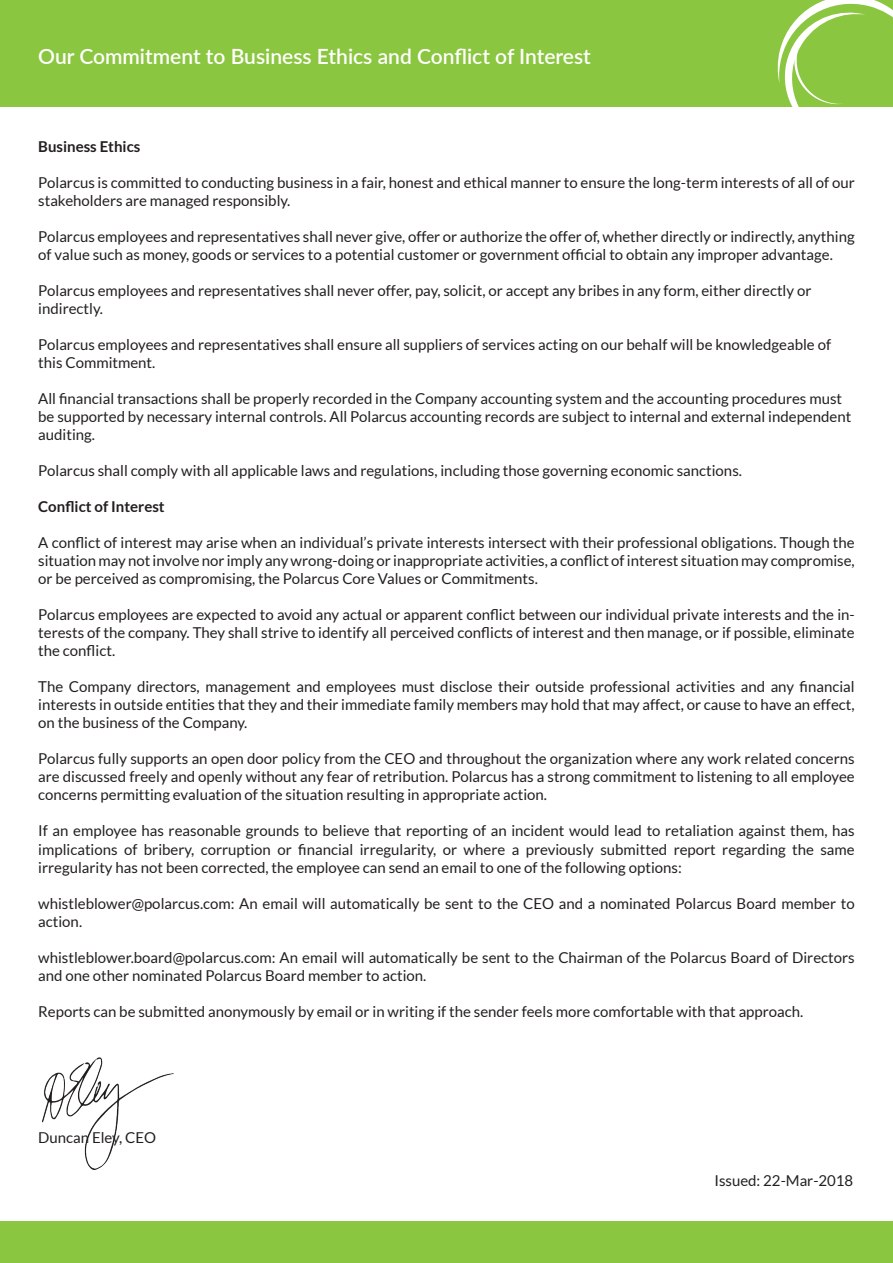
<style>
.page{position:relative;width:893px;height:1263px;background:#fff}
.page>*{position:absolute;margin:0;border:0;box-sizing:border-box;transform-origin:0 0}
.t1{font:600 21px "Lato";color:#fff}
.t2{font:15px/18px "Lato";color:#231f20}
.t3{font:700 15px "Lato";color:#231f20}
</style>
<div class="page">
<div style="left:0;top:0;width:893px;height:106px;background:#8bc640"></div>
<svg style="left:778px;top:0;width:115px;height:107px"></svg>
<div style="left:0;top:1221px;width:893px;height:42px;background:#8bc640"></div>
<img style="left:42px;top:1057px;width:132px;height:113px">
<h1 class="t1" style="left:38px;top:41px;width:554px">Our Commitment to Business Ethics and Conflict of Interest</h1>
<p class="t3" style="left:38px;top:138px;width:104px">Business Ethics</p>
<p class="t2" style="left:38px;top:174px;width:818px">Polarcus is committed to conducting business in a fair, honest and ethical manner to ensure the long-term interests of all of our stakeholders are managed responsibly.</p>
<p class="t2" style="left:38px;top:228px;width:818px">Polarcus employees and representatives shall never give, offer or authorize the offer of, whether directly or indirectly, anything of value such as money, goods or services to a potential customer or government official to obtain any improper advantage.</p>
<p class="t2" style="left:38px;top:282px;width:775px">Polarcus employees and representatives shall never offer, pay, solicit, or accept any bribes in any form, either directly or indirectly.</p>
<p class="t2" style="left:38px;top:336px;width:794px">Polarcus employees and representatives shall ensure all suppliers of services acting on our behalf will be knowledgeable of this Commitment.</p>
<p class="t2" style="left:38px;top:390px;width:814px">All financial transactions shall be properly recorded in the Company accounting system and the accounting procedures must be supported by necessary internal controls. All Polarcus accounting records are subject to internal and external independent auditing.</p>
<p class="t2" style="left:38px;top:462px;width:705px">Polarcus shall comply with all applicable laws and regulations, including those governing economic sanctions.</p>
<p class="t3" style="left:38px;top:498px;width:128px">Conflict of Interest</p>
<p class="t2" style="left:38px;top:534px;width:818px;text-align:justify">A conflict of interest may arise when an individual’s private interests intersect with their professional obligations. Though the situation may not involve nor imply any wrong-doing or inappropriate activities, a conflict of interest situation may compromise, or be perceived as compromising, the Polarcus Core Values or Commitments.</p>
<p class="t2" style="left:38px;top:606px;width:818px;text-align:justify">Polarcus employees are expected to avoid any actual or apparent conflict between our individual private interests and the in&shy;terests of the company. They shall strive to identify all perceived conflicts of interest and then manage, or if possible, eliminate the conflict.</p>
<p class="t2" style="left:38px;top:678px;width:818px;text-align:justify">The Company directors, management and employees must disclose their outside professional activities and any financial interests in outside entities that they and their immediate family members may hold that may affect, or cause to have an effect, on the business of the Company.</p>
<p class="t2" style="left:38px;top:750px;width:818px;text-align:justify">Polarcus fully supports an open door policy from the CEO and throughout the organization where any work related concerns are discussed freely and openly without any fear of retribution. Polarcus has a strong commitment to listening to all employee concerns permitting evaluation of the situation resulting in appropriate action.</p>
<p class="t2" style="left:38px;top:822px;width:818px;text-align:justify">If an employee has reasonable grounds to believe that reporting of an incident would lead to retaliation against them, has implications of bribery, corruption or financial irregularity, or where a previously submitted report regarding the same irregularity has not been corrected, the employee can send an email to one of the following options:</p>
<p class="t2" style="left:38px;top:894px;width:818px">whistleblower@polarcus.com: An email will automatically be sent to the CEO and a nominated Polarcus Board member to action.</p>
<p class="t2" style="left:38px;top:948px;width:818px">whistleblower.board@polarcus.com: An email will automatically be sent to the Chairman of the Polarcus Board of Directors and one other nominated Polarcus Board member to action.</p>
<p class="t2" style="left:38px;top:1002px;width:767px">Reports can be submitted anonymously by email or in writing if the sender feels more comfortable with that approach.</p>
<p class="t2" style="left:38px;top:1128px;width:119px">Duncan Eley, CEO</p>
<p class="t2" style="left:714px;top:1171px;width:140px">Issued: 22-Mar-2018</p>
</div>
